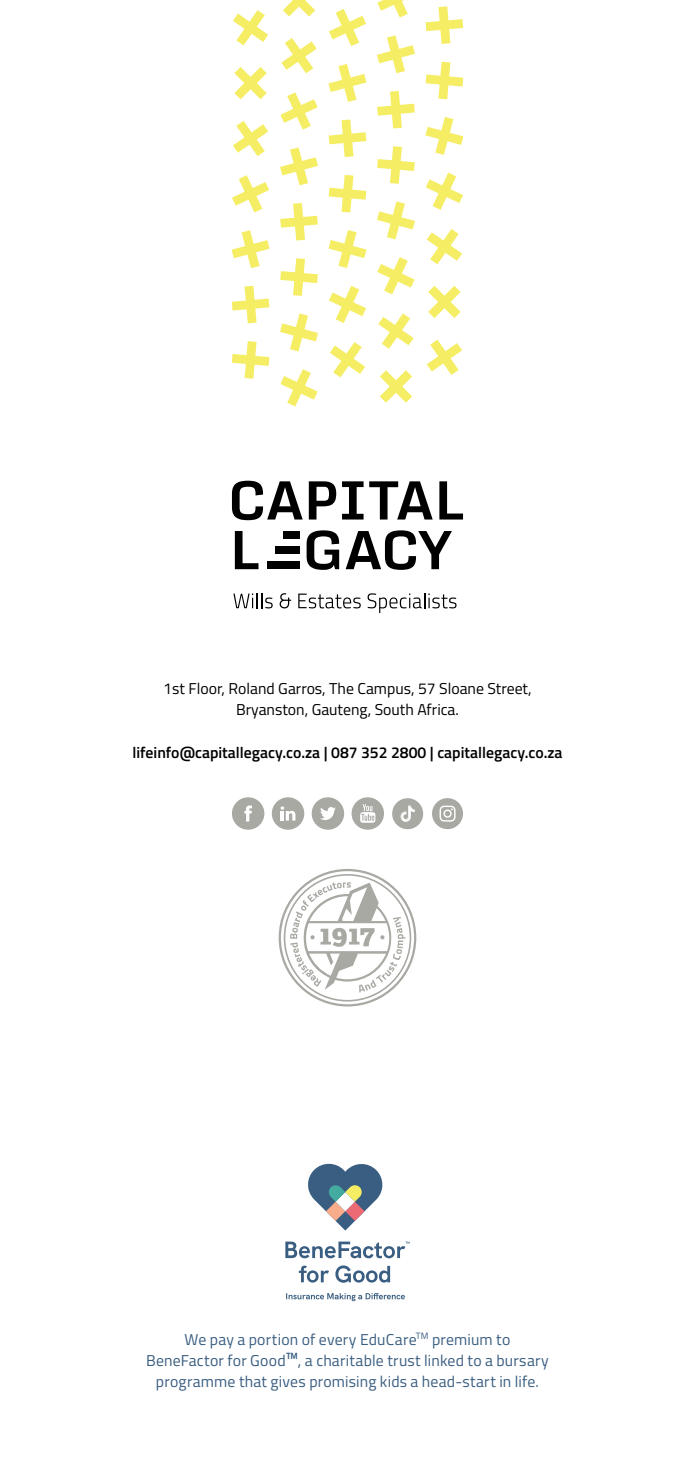
<style>
.page{position:relative;width:695px;height:1474px;background:#fff}
.page>*{position:absolute;margin:0;border:0;box-sizing:border-box;transform-origin:0 0}
.t1{font:15.75px/21px "Titillium Web";letter-spacing:.01em;color:#3a5e81;text-align:center}
.t2{font:15.75px/21.3px "Titillium Web";color:#000;text-align:center}
.t3{font:600 15.75px "Titillium Web";color:#000}
.s1{font-size:21px}
</style>
<div class="page">
<svg style="left:232px;top:480px;width:70px;height:40px"></svg>
<svg style="left:309px;top:481px;width:27px;height:38px"></svg>
<svg style="left:342px;top:481px;width:21px;height:38px"></svg>
<svg style="left:369px;top:481px;width:63px;height:38px"></svg>
<svg style="left:439px;top:481px;width:24px;height:38px"></svg>
<svg style="left:235px;top:531px;width:23px;height:38px"></svg>
<svg style="left:306px;top:530px;width:33px;height:40px"></svg>
<svg style="left:345px;top:530px;width:107px;height:40px"></svg>
<div style="left:267px;top:561px;width:32px;height:8px;background:#000"></div>
<div style="left:283px;top:531px;width:16px;height:7px;background:#000"></div>
<div style="left:275px;top:546px;width:24px;height:8px;background:#000"></div>
<svg style="left:233px;top:593px;width:39px;height:15px"></svg>
<svg style="left:298px;top:593px;width:62px;height:15px"></svg>
<svg style="left:367px;top:593px;width:89px;height:20px"></svg>
<svg style="left:279px;top:593px;width:12px;height:15px"></svg>
<svg style="left:278px;top:869px;width:138px;height:137px"></svg>
<div style="left:232px;top:797px;width:32px;height:32px;background:#a8a9a3;border-radius:50%"></div>
<svg style="left:244px;top:805px;width:8px;height:16px"></svg>
<div style="left:272px;top:797px;width:32px;height:32px;background:#a8a9a3;border-radius:50%"></div>
<svg style="left:280px;top:806px;width:15px;height:14px"></svg>
<div style="left:311px;top:797px;width:33px;height:32px;background:#a8a9a3;border-radius:50%"></div>
<svg style="left:320px;top:807px;width:16px;height:13px"></svg>
<div style="left:351px;top:797px;width:33px;height:32px;background:#a8a9a3;border-radius:50%"></div>
<svg style="left:360px;top:804px;width:15px;height:18px"></svg>
<div style="left:432px;top:798px;width:31px;height:31px;background:#a8a9a3;border-radius:50%"></div>
<svg style="left:439px;top:805px;width:16px;height:16px"></svg>
<div style="left:392px;top:798px;width:31px;height:31px;background:#a8a9a3;border-radius:50%"></div>
<svg style="left:400px;top:805px;width:14px;height:16px"></svg>
<svg style="left:308px;top:1163px;width:75px;height:67px"></svg>
<svg style="left:286px;top:1293px;width:119px;height:8px"></svg>
<svg style="left:299px;top:1265px;width:91px;height:17px"></svg>
<svg style="left:285px;top:1241px;width:124px;height:17px"></svg>
<svg style="left:233px;top:10px;width:35px;height:35px"></svg>
<svg style="left:234px;top:67px;width:33px;height:32px"></svg>
<svg style="left:233px;top:121px;width:35px;height:35px"></svg>
<svg style="left:232px;top:175px;width:37px;height:37px"></svg>
<svg style="left:231px;top:230px;width:38px;height:38px"></svg>
<svg style="left:232px;top:286px;width:37px;height:37px"></svg>
<svg style="left:232px;top:341px;width:37px;height:38px"></svg>
<svg style="left:283px;top:0;width:32px;height:16px"></svg>
<svg style="left:281px;top:38px;width:35px;height:35px"></svg>
<svg style="left:280px;top:92px;width:37px;height:38px"></svg>
<svg style="left:280px;top:147px;width:38px;height:38px"></svg>
<svg style="left:280px;top:203px;width:38px;height:37px"></svg>
<svg style="left:280px;top:258px;width:38px;height:38px"></svg>
<svg style="left:280px;top:313px;width:38px;height:38px"></svg>
<svg style="left:280px;top:369px;width:37px;height:37px"></svg>
<svg style="left:329px;top:9px;width:37px;height:37px"></svg>
<svg style="left:328px;top:64px;width:38px;height:38px"></svg>
<svg style="left:328px;top:119px;width:38px;height:38px"></svg>
<svg style="left:328px;top:175px;width:38px;height:37px"></svg>
<svg style="left:328px;top:230px;width:38px;height:38px"></svg>
<svg style="left:329px;top:286px;width:37px;height:37px"></svg>
<svg style="left:330px;top:342px;width:35px;height:35px"></svg>
<svg style="left:377px;top:0;width:30px;height:18px"></svg>
<svg style="left:377px;top:35px;width:38px;height:38px"></svg>
<svg style="left:377px;top:91px;width:37px;height:37px"></svg>
<svg style="left:377px;top:146px;width:37px;height:38px"></svg>
<svg style="left:377px;top:201px;width:38px;height:38px"></svg>
<svg style="left:377px;top:257px;width:37px;height:37px"></svg>
<svg style="left:378px;top:313px;width:35px;height:36px"></svg>
<svg style="left:380px;top:370px;width:32px;height:32px"></svg>
<svg style="left:425px;top:6px;width:38px;height:38px"></svg>
<svg style="left:425px;top:62px;width:38px;height:37px"></svg>
<svg style="left:425px;top:117px;width:38px;height:38px"></svg>
<svg style="left:426px;top:173px;width:37px;height:37px"></svg>
<svg style="left:426px;top:229px;width:36px;height:35px"></svg>
<svg style="left:428px;top:286px;width:32px;height:32px"></svg>
<svg style="left:426px;top:339px;width:36px;height:36px"></svg>
<p class="t2" style="left:163px;top:677px;width:370px">1st Floor, Roland Garros, The Campus, 57 Sloane Street,<br>Bryanston, Gauteng, South Africa.</p>
<p class="t3" style="left:132px;top:740px;width:431px">lifeinfo@capitallegacy.co.za | 087 352 2800 | capitallegacy.co.za</p>
<p class="t1" style="left:146px;top:1327px;width:404px">We pay a portion of every EduCare<sup>TM</sup> premium to<br>BeneFactor for Good<span class="s1">™</span>, a charitable trust linked to a bursary programme that gives promising kids a head-start in life.</p>
</div>
